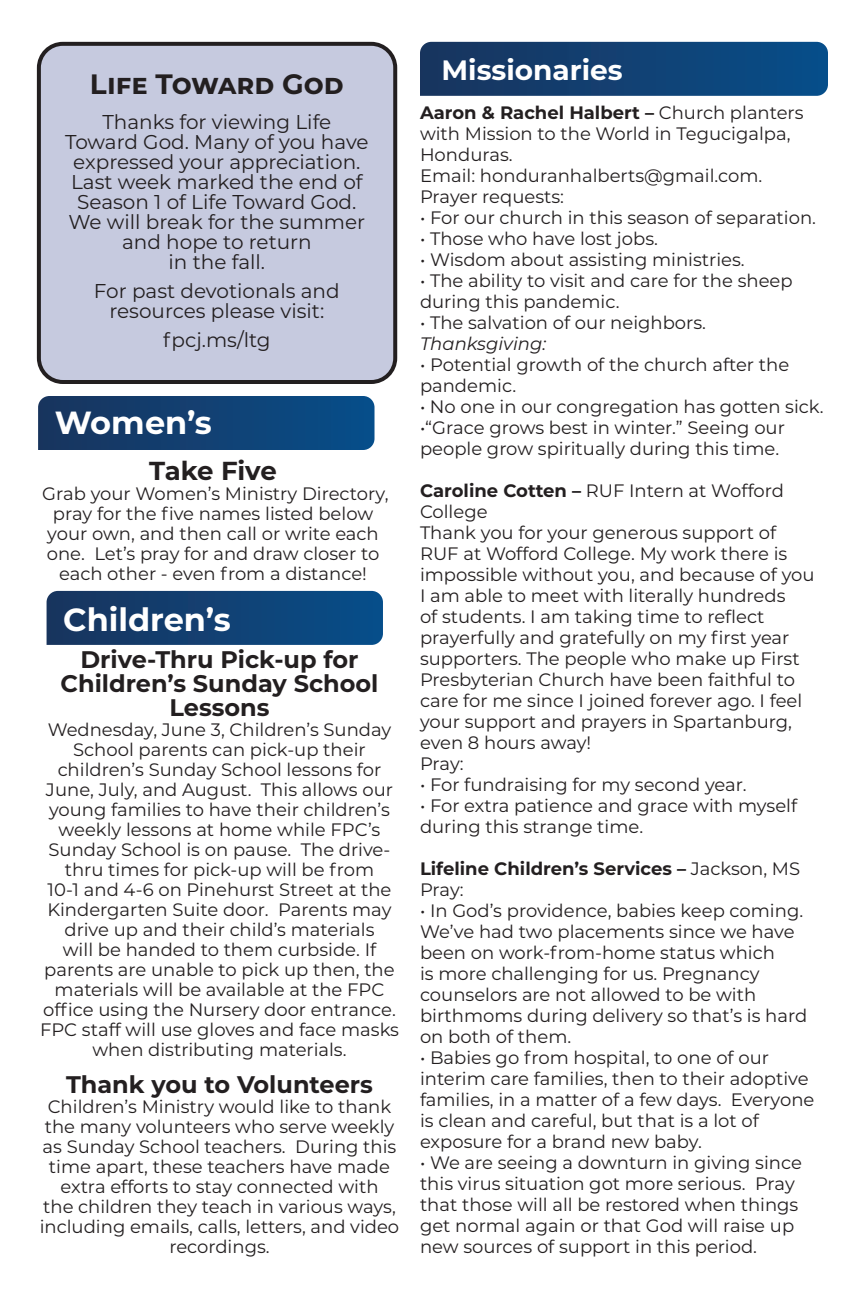
<style>
.page{position:relative;width:864px;height:1296px;background:#fff}
.page>*{position:absolute;margin:0;border:0;box-sizing:border-box;transform-origin:0 0}
.Title_Article_2_Whit{font:700 32px "Montserrat";color:#fff}
.t1{font:700 28px "Montserrat";color:#231f20}
.Title_Article_2_Whit-2{font:700 28px "Montserrat";color:#fff}
.t2{font:700 26px "Montserrat";letter-spacing:-.01em;color:#231f20}
.t3{font:700 24px/24px "Montserrat";color:#231f20;text-align:center}
.t4{font:20px/20px "Montserrat";color:#231f20;text-align:center}
.t5{font:18px/21px "Montserrat";color:#231f20}
.t6{font:700 18px "Montserrat";color:#231f20}
.t7{font:italic 18px "Montserrat";color:#231f20}
.s1{font-weight:700}
.s2{font-weight:400}
</style>
<div class="page">
<svg style="left:420px;top:42px;width:408px;height:54px;background:#124274"></svg>
<svg style="left:38px;top:396px;width:337px;height:54px;background:#114174"></svg>
<svg style="left:47px;top:591px;width:336px;height:54px;background:#114173"></svg>
<div style="left:39px;top:44px;width:356px;height:338px;background:#c6cadf;border-radius:24px"></div>
<div style="left:37px;top:42px;width:360px;height:342px;border:4px solid #231f20;border-radius:24px"></div>
<p class="t1" style="left:90px;top:64px;width:255px">Life Toward God</p>
<p class="t4" style="left:65px;top:112px;width:305px">Thanks for viewing Life<br>Toward God. Many of you have expressed your appreciation.<br>Last week marked the end of<br>Season 1 of Life Toward God.<br>We will break for the summer and hope to return</p>
<p class="t4" style="left:169px;top:252px;width:98px">in the fall.</p>
<p class="t4" style="left:94px;top:281px;width:247px">For past devotionals and resources please visit:</p>
<p class="t4" style="left:163px;top:330px;width:109px">fpcj.ms/ltg</p>
<p class="Title_Article_2_Whit" style="left:55px;top:400px;width:159px">Women’s</p>
<p class="t2" style="left:149px;top:452px;width:129px">Take Five</p>
<p class="t5" style="left:42px;top:483px;width:348px;line-height:20px;text-align:center">Grab your Women’s Ministry Directory, pray for the five names listed below your own, and then call or write each one. Let’s pray for and draw closer to each other - even from a distance!</p>
<p class="Title_Article_2_Whit" style="left:63px;top:596px;width:169px">Children’s</p>
<p class="t3" style="left:80px;top:646px;width:280px">Drive-Thru Pick-up for</p>
<p class="t3" style="left:61px;top:670px;width:320px">Children’s Sunday School<br>Lessons</p>
<p class="t5" style="left:40px;top:719px;width:361px;line-height:20px;text-align:center">Wednesday, June 3, Children’s Sunday School parents can pick-up their children’s Sunday School lessons for June, July, and August. This allows our young families to have their children’s weekly lessons at home while FPC’s Sunday School is on pause. The drive&shy;thru times for pick-up will be from<br>10-1 and 4-6 on Pinehurst Street at the Kindergarten Suite door. Parents may drive up and their child’s materials<br>will be handed to them curbside. If parents are unable to pick up then, the materials will be available at the FPC office using the Nursery door entrance.<br>FPC staff will use gloves and face masks when distributing materials.</p>
<p class="t3" style="left:66px;top:1071px;width:308px">Thank you to Volunteers</p>
<p class="t5" style="left:40px;top:1096px;width:361px;line-height:20px;text-align:center">Children’s Ministry would like to thank the many volunteers who serve weekly as Sunday School teachers. During this time apart, these teachers have made extra efforts to stay connected with<br>the children they teach in various ways, including emails, calls, letters, and video recordings.</p>
<p class="Title_Article_2_Whit-2" style="left:442px;top:50px;width:183px">Missionaries</p>
<p class="t5" style="left:420px;top:102px;width:385px"><span class="s1">Aaron &amp; Rachel Halbert –</span> Church planters with Mission to the World in Tegucigalpa,<br>Honduras.</p>
<p class="t5" style="left:420px;top:165px;width:344px">Email: honduranhalberts@gmail.com.</p>
<p class="t5" style="left:420px;top:186px;width:146px">Prayer requests:</p>
<p class="t5" style="left:420px;top:207px;width:398px">• For our church in this season of separation.</p>
<p class="t5" style="left:420px;top:228px;width:239px">• Those who have lost jobs.</p>
<p class="t5" style="left:420px;top:249px;width:326px">• Wisdom about assisting ministries.</p>
<p class="t5" style="left:420px;top:270px;width:374px">• The ability to visit and care for the sheep during this pandemic.</p>
<p class="t5" style="left:420px;top:312px;width:288px">• The salvation of our neighbors.</p>
<p class="t7" style="left:420px;top:332px;width:128px">Thanksgiving:</p>
<p class="t5" style="left:420px;top:354px;width:371px">• Potential growth of the church after the pandemic.</p>
<p class="t5" style="left:420px;top:396px;width:405px">• No one in our congregation has gotten sick.</p>
<p class="t5" style="left:420px;top:417px;width:366px">•“Grace grows best in winter.” Seeing our people grow spiritually during this time.</p>
<p class="t5" style="left:420px;top:480px;width:366px"><span class="s1">Caroline Cotten –</span> RUF Intern at Wofford<br>College</p>
<p class="t5" style="left:420px;top:522px;width:396px">Thank you for your generous support of RUF at Wofford College. My work there is impossible without you, and because of you I am able to meet with literally hundreds<br>of students. I am taking time to reflect prayerfully and gratefully on my first year supporters. The people who make up First Presbyterian Church have been faithful to care for me since I joined forever ago. I feel your support and prayers in Spartanburg, even 8 hours away!</p>
<p class="t5" style="left:420px;top:753px;width:45px">Pray:</p>
<p class="t5" style="left:420px;top:774px;width:328px">• For fundraising for my second year.</p>
<p class="t5" style="left:420px;top:795px;width:379px">• For extra patience and grace with myself during this strange time.</p>
<p class="t6" style="left:420px;top:856px;width:382px">Lifeline Children’s Services – <span class="s2">Jackson, MS</span></p>
<p class="t5" style="left:420px;top:879px;width:45px">Pray:</p>
<p class="t5" style="left:420px;top:900px;width:389px">• In God’s providence, babies keep coming.<br>We’ve had two placements since we have been on work-from-home status which<br>is more challenging for us. Pregnancy counselors are not allowed to be with birthmoms during delivery so that’s is hard on both of them.</p>
<p class="t5" style="left:420px;top:1047px;width:396px">• Babies go from hospital, to one of our interim care families, then to their adoptive families, in a matter of a few days. Everyone is clean and careful, but that is a lot of exposure for a brand new baby.</p>
<p class="t5" style="left:420px;top:1152px;width:383px">• We are seeing a downturn in giving since this virus situation got more serious. Pray that those will all be restored when things get normal again or that God will raise up new sources of support in this period.</p>
</div>
